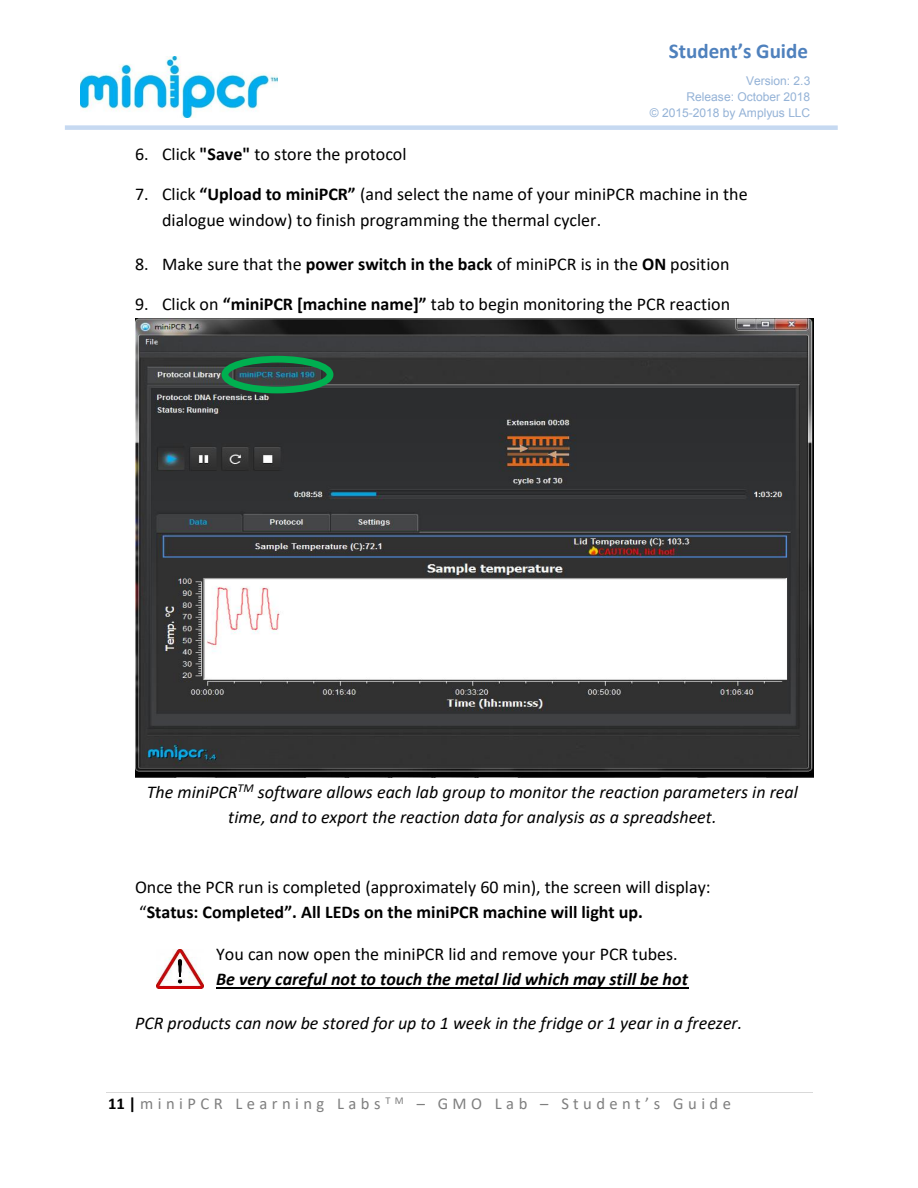
<style>
.page{position:relative;width:918px;height:1188px;background:#fff}
.page>*{position:absolute;margin:0;border:0;box-sizing:border-box;transform-origin:0 0}
.t1{font:700 21px "Calibri";color:#4f81bd}
.t2{font:18px/25.3px "Calibri";color:#000}
.t3{font:italic 18px/25.2px "Calibri";color:#000;text-align:center}
.t4{font:italic 700 18px/25.3px "Calibri";color:#000}
.t5{font:16.5px "Calibri";letter-spacing:.27em;color:#7f7f7f}
.t6{font:12px/15.9px "Arial";letter-spacing:-.005em;color:#95b3d7;text-align:right}
.s1{font-weight:700}
.s2{font-weight:400;font-style:normal}
.s3{font-family:"Courier New";font-weight:400;font-style:normal}
.s4{font-weight:700;color:#000}
</style>
<div class="page">
<hr style="left:106px;top:1092px;width:706px;height:1px;background:#d9d9d9">
<div style="left:65px;top:125px;width:773px;height:5px;background:#c6d9f1"></div>
<img style="left:80px;top:57px;width:198px;height:60px">
<hr style="left:216px;top:987px;width:472px;height:2px;background:#000">
<img style="left:135px;top:318px;width:678px;height:460px">
<div style="left:222px;top:356px;width:111px;height:37px;border:7px solid #00b050;border-radius:50%"></div>
<img style="left:157px;top:949px;width:46px;height:39px">
<p class="t1" style="left:669px;top:36px;width:141px">Student’s Guide</p>
<p class="t6" style="left:650px;top:73px;width:162px">Version: 2.3<br>Release: October 2018<br>© 2015-2018 by Amplyus LLC</p>
<p class="t2" style="left:135px;top:141px;width:273px">6. Click <span class="s1">"Save"</span> to store the protocol</p>
<p class="t2" style="left:162px;top:181px;width:587px;text-indent:-27px">7. Click <span class="s1">“Upload to miniPCR”</span> (and select the name of your miniPCR machine in the dialogue window) to finish programming the thermal cycler.</p>
<p class="t2" style="left:135px;top:251px;width:596px">8. Make sure that the <span class="s1">power switch in the back</span> of miniPCR is in the <span class="s1">ON</span> position</p>
<p class="t2" style="left:135px;top:291px;width:597px">9. Click on <span class="s1">“miniPCR [machine name]”</span> tab to begin monitoring the PCR reaction</p>
<p class="t3" style="left:147px;top:779px;width:653px">The miniPCR<sup>TM</sup> software allows each lab group to monitor the reaction parameters in real time, and to export the reaction data for analysis as a spreadsheet.</p>
<p class="t2" style="left:135px;top:874px;width:577px">Once the PCR run is completed (approximately 60 min), the screen will display: “<span class="s1">Status: Completed”. All LEDs on the miniPCR machine will light up.</span></p>
<p class="t4" style="left:189px;top:941px;width:500px;text-indent:27px"><span class="s2">You can now open the miniPCR lid and remove your PCR tubes. </span><span class="s3">o</span> Be very careful not to touch the metal lid which may still be hot</p>
<p class="t3" style="left:135px;top:1009px;width:609px">PCR products can now be stored for up to 1 week in the fridge or 1 year in a freezer.</p>
<p class="t5" style="left:108px;top:1093px;width:624px"><span class="s4">11|</span> miniPCR Learning Labs <sup>T</sup> <sup>M</sup> – GMO Lab – Student’s Guide</p>
</div>
